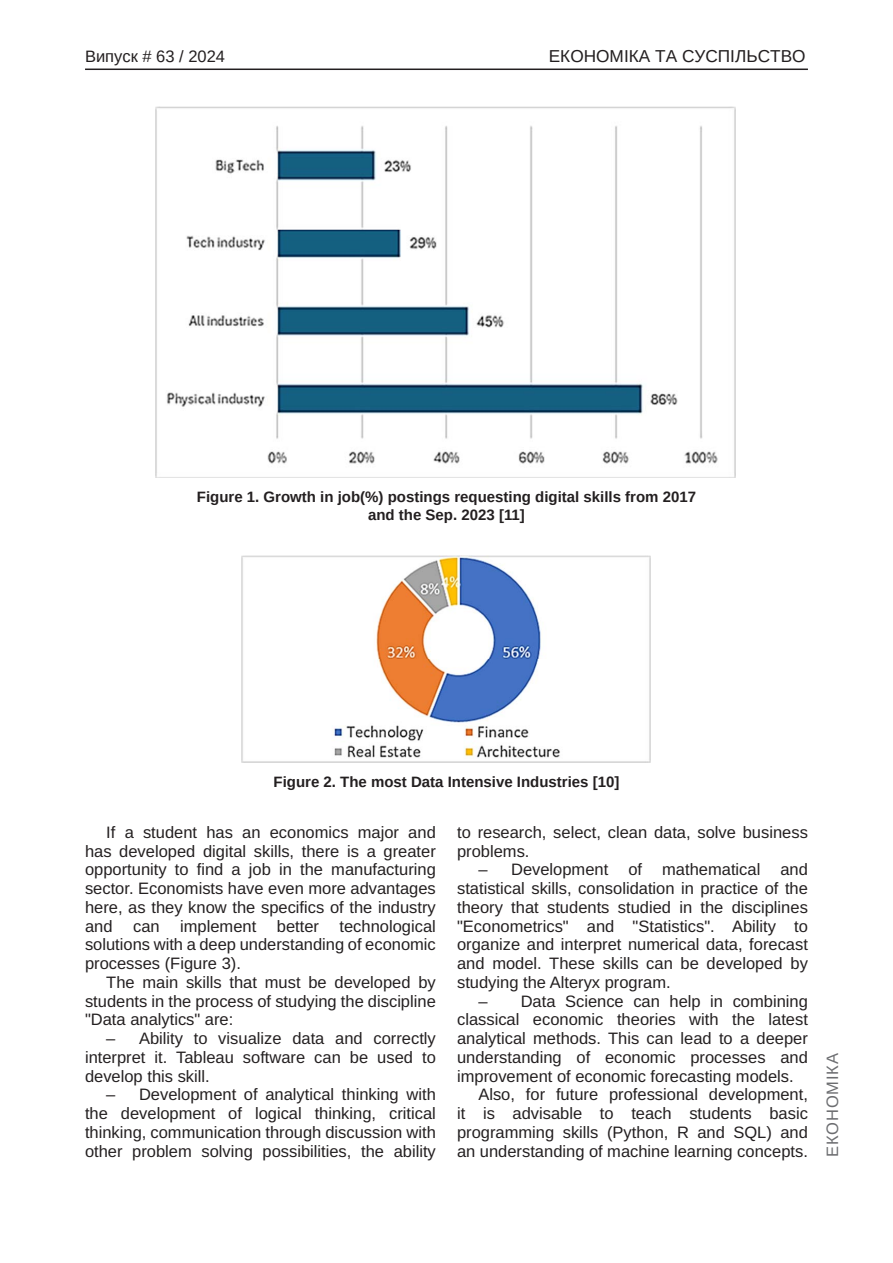
<style>
.page{position:relative;width:893px;height:1263px;background:#fff}
.page>*{position:absolute;margin:0;border:0;box-sizing:border-box;transform-origin:0 0}
.t1{font:17.25px "Arimo";color:#231f20}
.Текст_основной_G{font:16.5px/18.8px "Arimo";color:#231f20;text-align:justify}
.t2{font:16.5px "Arimo";color:#231f20}
.t3{font:16.5px "Arimo";letter-spacing:.05em;color:#6c6d70}
.Рисунок_N{font:700 15px "Arimo";color:#231f20}
</style>
<div class="page">
<hr style="left:85px;top:69px;width:723px;height:1px;background:#231f20">
<img style="left:155px;top:106px;width:580px;height:372px">
<img style="left:241px;top:556px;width:410px;height:206px">
<p class="t2" style="left:85px;top:47px;width:142px">Випуск # 63 / 2024</p>
<p class="t1" style="left:549px;top:47px;width:258px">ЕКОНОМІКА ТА СУСПІЛЬСТВО</p>
<p class="Рисунок_N" style="left:197px;top:486px;width:501px">Figure 1. Growth in job(%) postings requesting digital skills from 2017</p>
<p class="Рисунок_N" style="left:368px;top:505px;width:158px">and the Sep. 2023 [11]</p>
<p class="Рисунок_N" style="left:273px;top:772px;width:347px">Figure 2. The most Data Intensive Industries [10]</p>
<p class="Текст_основной_G" style="left:85px;top:823px;width:352px;text-indent:21px">If a student has an economics major and has developed digital skills, there is a greater opportunity to find a job in the manufacturing sector. Economists have even more advantages here, as they know the specifics of the industry and can implement better technological solutions with a deep understanding of economic processes (Figure 3).</p>
<p class="Текст_основной_G" style="left:85px;top:973px;width:352px;text-indent:21px">The main skills that must be developed by students in the process of studying the discipline "Data analytics" are:</p>
<p class="Текст_основной_G" style="left:85px;top:1029px;width:352px;text-indent:21px">– Ability to visualize data and correctly interpret it. Tableau software can be used to develop this skill.</p>
<p class="Текст_основной_G" style="left:85px;top:1085px;width:352px;text-indent:21px">– Development of analytical thinking with the development of logical thinking, critical thinking, communication through discussion with other problem solving possibilities, the ability</p>
<p class="Текст_основной_G" style="left:457px;top:823px;width:352px">to research, select, clean data, solve business problems.</p>
<p class="Текст_основной_G" style="left:457px;top:860px;width:352px;text-indent:21px">– Development of mathematical and statistical skills, consolidation in practice of the theory that students studied in the disciplines "Econometrics" and "Statistics". Ability to organize and interpret numerical data, forecast and model. These skills can be developed by studying the Alteryx program.</p>
<p class="Текст_основной_G" style="left:457px;top:992px;width:352px;text-indent:21px">– Data Science can help in combining classical economic theories with the latest analytical methods. This can lead to a deeper understanding of economic processes and improvement of economic forecasting models.</p>
<p class="Текст_основной_G" style="left:457px;top:1085px;width:352px;text-indent:21px">Also, for future professional development, it is advisable to teach students basic programming skills (Python, R and SQL) and an understanding of machine learning concepts.</p>
<p class="t3" style="left:823px;top:1157px;width:105px;rotate:-90deg">ЕКОНОМІКА</p>
</div>
